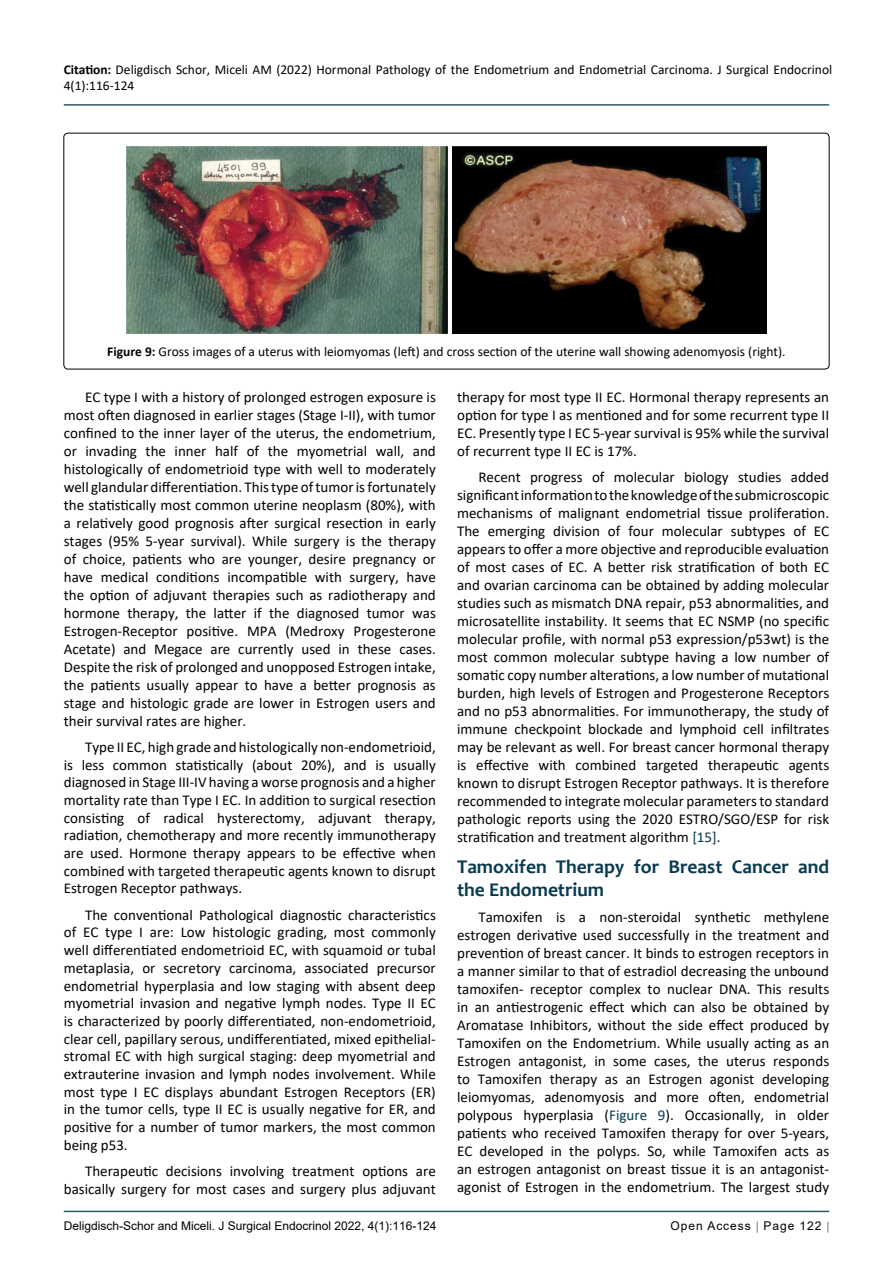
<style>
.page{position:relative;width:893px;height:1263px;background:#fff}
.page>*{position:absolute;margin:0;border:0;box-sizing:border-box;transform-origin:0 0}
.t1{font:700 19.5px/22.5px "Candara";color:#073950}
.t2{font:15px/18px "Calibri";color:#000;text-align:justify}
.t3{font:13.5px/16.2px "Calibri";color:#000}
.t4{font:12px "Arial";color:#000}
.t5{font:12px "Arial";letter-spacing:.08em;color:#000}
.s1{font-weight:700}
.s2{color:#073950}
</style>
<div class="page">
<hr style="left:64px;top:1211px;width:765px;height:1px;background:#073950">
<hr style="left:64px;top:104px;width:765px;height:2px;background:#073950">
<div style="left:64px;top:133px;width:765px;height:236px;border:1px solid #000;border-radius:4px"></div>
<img style="left:126px;top:146px;width:641px;height:187px">
<p class="t3" style="left:64px;top:61px;width:770px"><span class="s1">Citation:</span> Deligdisch Schor, Miceli AM (2022) Hormonal Pathology of the Endometrium and Endometrial Carcinoma. J Surgical Endocrinol<br>4(1):116-124</p>
<p class="t3" style="left:107px;top:343px;width:680px"><span class="s1">Figure 9:</span> Gross images of a uterus with leiomyomas (left) and cross section of the uterine wall showing adenomyosis (right).</p>
<p class="t2" style="left:64px;top:387px;width:374px;text-indent:21px">EC type I with a history of prolonged estrogen exposure is most often diagnosed in earlier stages (Stage I-II), with tumor confined to the inner layer of the uterus, the endometrium, or invading the inner half of the myometrial wall, and histologically of endometrioid type with well to moderately well glandular differentiation. This type of tumor is fortunately the statistically most common uterine neoplasm (80%), with a relatively good prognosis after surgical resection in early stages (95% 5-year survival). While surgery is the therapy of choice, patients who are younger, desire pregnancy or have medical conditions incompatible with surgery, have the option of adjuvant therapies such as radiotherapy and hormone therapy, the latter if the diagnosed tumor was Estrogen-Receptor positive. MPA (Medroxy Progesterone Acetate) and Megace are currently used in these cases.<br>Despite the risk of prolonged and unopposed Estrogen intake, the patients usually appear to have a better prognosis as stage and histologic grade are lower in Estrogen users and their survival rates are higher.</p>
<p class="t2" style="left:64px;top:738px;width:374px;text-indent:21px">Type II EC, high grade and histologically non-endometrioid, is less common statistically (about 20%), and is usually diagnosed in Stage III-IV having a worse prognosis and a higher mortality rate than Type I EC. In addition to surgical resection consisting of radical hysterectomy, adjuvant therapy, radiation, chemotherapy and more recently immunotherapy are used. Hormone therapy appears to be effective when combined with targeted therapeutic agents known to disrupt Estrogen Receptor pathways.</p>
<p class="t2" style="left:64px;top:905px;width:374px;text-indent:21px">The conventional Pathological diagnostic characteristics of EC type I are: Low histologic grading, most commonly well differentiated endometrioid EC, with squamoid or tubal metaplasia, or secretory carcinoma, associated precursor endometrial hyperplasia and low staging with absent deep myometrial invasion and negative lymph nodes. Type II EC is characterized by poorly differentiated, non-endometrioid, clear cell, papillary serous, undifferentiated, mixed epithelial&shy;stromal EC with high surgical staging: deep myometrial and extrauterine invasion and lymph nodes involvement. While most type I EC displays abundant Estrogen Receptors (ER) in the tumor cells, type II EC is usually negative for ER, and positive for a number of tumor markers, the most common being p53.</p>
<p class="t2" style="left:64px;top:1162px;width:374px;text-align:right">Therapeutic decisions involving treatment options are basically surgery for most cases and surgery plus adjuvant</p>
<p class="t2" style="left:457px;top:387px;width:374px">therapy for most type II EC. Hormonal therapy represents an option for type I as mentioned and for some recurrent type II EC. Presently type I EC 5-year survival is 95% while the survival of recurrent type II EC is 17%.</p>
<p class="t2" style="left:457px;top:468px;width:374px;text-indent:21px">Recent progress of molecular biology studies added significant information to the knowledge of the submicroscopic mechanisms of malignant endometrial tissue proliferation.<br>The emerging division of four molecular subtypes of EC appears to offer a more objective and reproducible evaluation of most cases of EC. A better risk stratification of both EC and ovarian carcinoma can be obtained by adding molecular studies such as mismatch DNA repair, p53 abnormalities, and microsatellite instability. It seems that EC NSMP (no specific molecular profile, with normal p53 expression/p53wt) is the most common molecular subtype having a low number of somatic copy number alterations, a low number of mutational burden, high levels of Estrogen and Progesterone Receptors and no p53 abnormalities. For immunotherapy, the study of immune checkpoint blockade and lymphoid cell infiltrates may be relevant as well. For breast cancer hormonal therapy is effective with combined targeted therapeutic agents known to disrupt Estrogen Receptor pathways. It is therefore recommended to integrate molecular parameters to standard pathologic reports using the 2020 ESTRO/SGO/ESP for risk stratification and treatment algorithm <span class="s2">[15]</span>.</p>
<h1 class="t1" style="left:457px;top:855px;width:374px">Tamoxifen Therapy for Breast Cancer and the Endometrium</h1>
<p class="t2" style="left:457px;top:908px;width:374px;text-indent:21px">Tamoxifen is a non-steroidal synthetic methylene estrogen derivative used successfully in the treatment and prevention of breast cancer. It binds to estrogen receptors in a manner similar to that of estradiol decreasing the unbound tamoxifen- receptor complex to nuclear DNA. This results in an antiestrogenic effect which can also be obtained by Aromatase Inhibitors, without the side effect produced by Tamoxifen on the Endometrium. While usually acting as an Estrogen antagonist, in some cases, the uterus responds to Tamoxifen therapy as an Estrogen agonist developing leiomyomas, adenomyosis and more often, endometrial polypous hyperplasia (<span class="s2">Figure 9</span>). Occasionally, in older patients who received Tamoxifen therapy for over 5-years, EC developed in the polyps. So, while Tamoxifen acts as an estrogen antagonist on breast tissue it is an antagonist&shy;agonist of Estrogen in the endometrium. The largest study</p>
<p class="t4" style="left:64px;top:1217px;width:374px">Deligdisch-Schor and Miceli. J Surgical Endocrinol 2022, 4(1):116-124</p>
<p class="t5" style="left:670px;top:1217px;width:152px">Open Access Page 122</p>
</div>
